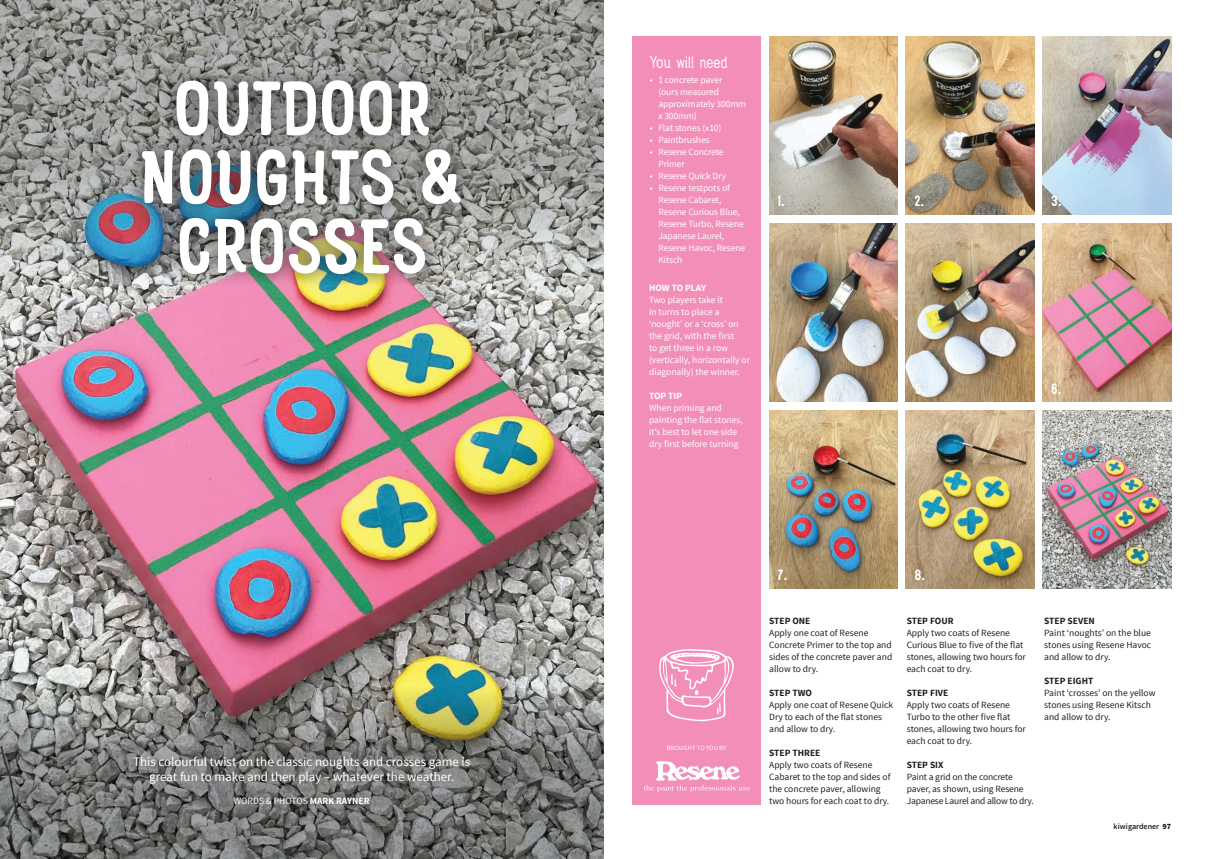
<style>
.page{position:relative;width:1208px;height:859px;background:#fff}
.page>*{position:absolute;margin:0;border:0;box-sizing:border-box;transform-origin:0 0}
.t1{font:82px/69px "Rainier North 700";color:#fff;text-align:center}
.t2{font:18px "Rainier North 300";letter-spacing:-.01em;color:#fff}
.t3{font:16px "Rainier North 700";color:#fff}
.t4{font:13px/15px "Source Sans Pro";color:#fff;text-align:center}
.t5{font:9.5px/12px "Source Sans Pro";color:#231f20}
.t6{font:9.5px/12px "Source Sans Pro";letter-spacing:-.01em;color:#fff}
.t7{font:700 9.5px "Source Sans Pro";color:#231f20}
.t8{font:700 9.5px "Source Sans Pro";letter-spacing:-.005em;color:#fff}
.t9{font:600 8px "Source Sans Pro";color:#231f20}
.t10{font:6.5px "Source Sans Pro";letter-spacing:.02em;color:#fff}
.s1{font-weight:700}
.s2{font-weight:900}
</style>
<div class="page">
<img style="left:0;top:302px;width:604px;height:373px">
<svg style="left:0;top:675px;width:604px;height:184px;background:#777773"></svg>
<svg style="left:0;top:0;width:604px;height:302px;background:#969693"></svg>
<div style="left:632px;top:37px;width:128px;height:768px;background:#f38eb9"></div>
<div style="left:127px;top:65px;width:348px;height:224px;background:#231f20;opacity:.75"></div>
<svg style="left:659px;top:649px;width:75px;height:73px"></svg>
<svg style="left:644px;top:761px;width:106px;height:31px"></svg>
<img style="left:906px;top:37px;width:128px;height:178px">
<img style="left:769px;top:37px;width:128px;height:178px">
<img style="left:769px;top:224px;width:128px;height:178px">
<img style="left:1042px;top:224px;width:129px;height:178px">
<img style="left:1042px;top:411px;width:129px;height:178px">
<img style="left:906px;top:411px;width:128px;height:178px">
<img style="left:906px;top:224px;width:128px;height:178px">
<img style="left:1042px;top:37px;width:129px;height:178px">
<img style="left:769px;top:411px;width:128px;height:178px">
<div style="left:772px;top:190px;width:18px;height:23px;background:#231f20;opacity:.19"></div>
<div style="left:909px;top:190px;width:20px;height:23px;background:#231f20;opacity:.19"></div>
<div style="left:772px;top:378px;width:20px;height:22px;background:#231f20;opacity:.19"></div>
<div style="left:909px;top:377px;width:21px;height:23px;background:#231f20;opacity:.19"></div>
<div style="left:1045px;top:377px;width:21px;height:23px;background:#231f20;opacity:.19"></div>
<div style="left:909px;top:564px;width:21px;height:23px;background:#231f20;opacity:.19"></div>
<div style="left:1046px;top:190px;width:20px;height:23px;background:#231f20;opacity:.19"></div>
<div style="left:772px;top:564px;width:20px;height:23px;background:#231f20;opacity:.19"></div>
<h1 class="t1" style="left:140px;top:75px;width:325px">OUTDOOR<br>NOUGHTS &amp;<br>CROSSES</h1>
<h3 class="t4" style="left:133px;top:754px;width:339px">This colourful twist on the classic noughts and crosses game is great fun to make and then play – whatever the weather.</h3>
<p class="t6" style="left:234px;top:795px;width:137px">Words &amp; Photos <span class="s1">MARK RAYNER</span></p>
<h2 class="t2" style="left:650px;top:52px;width:79px">You will need</h2>
<p class="t6" style="left:658px;top:74px;width:89px;text-indent:-9px">• 1 concrete paver<br>(ours measured approximately 300mm x 300mm)</p>
<p class="t6" style="left:650px;top:122px;width:73px">• Flat stones (x10)</p>
<p class="t6" style="left:650px;top:134px;width:61px">• Paintbrushes</p>
<p class="t6" style="left:658px;top:146px;width:67px;text-indent:-9px">• Resene Concrete<br>Primer</p>
<p class="t6" style="left:650px;top:170px;width:78px">• Resene Quick Dry</p>
<p class="t6" style="left:658px;top:182px;width:88px;text-indent:-9px">• Resene testpots of<br>Resene Cabaret,<br>Resene Curious Blue,<br>Resene Turbo, Resene<br>Japanese Laurel,<br>Resene Havoc, Resene<br>Kitsch</p>
<p class="t8" style="left:649px;top:281px;width:58px">HOW TO PLAY</p>
<p class="t6" style="left:649px;top:294px;width:102px">Two players take it<br>in turns to place a ‘nought’ or a ‘cross’ on the grid, with the first<br>to get three in a row (vertically, horizontally or diagonally) the winner.</p>
<p class="t8" style="left:649px;top:389px;width:35px">TO P TIP</p>
<p class="t6" style="left:649px;top:402px;width:95px">When priming and painting the flat stones, it’s best to let one side dry first before turning</p>
<h3 class="t3" style="left:777px;top:192px;width:9px">1.</h3>
<h3 class="t3" style="left:914px;top:192px;width:11px">2.</h3>
<h3 class="t3" style="left:1051px;top:192px;width:12px">3.</h3>
<h3 class="t3" style="left:777px;top:379px;width:12px">4.</h3>
<h3 class="t3" style="left:915px;top:379px;width:11px">5.</h3>
<h3 class="t3" style="left:1051px;top:379px;width:11px">6.</h3>
<p class="t10" style="left:667px;top:744px;width:61px">brought to you by</p>
<h3 class="t3" style="left:777px;top:566px;width:11px">7.</h3>
<h3 class="t3" style="left:914px;top:566px;width:12px">8.</h3>
<p class="t7" style="left:769px;top:615px;width:43px">STEP ONE</p>
<p class="t5" style="left:769px;top:627px;width:125px">Apply one coat of Resene<br>Concrete Primer to the top and sides of the concrete paver and allow to dry.</p>
<p class="t7" style="left:769px;top:687px;width:43px">STEP TWO</p>
<p class="t5" style="left:769px;top:699px;width:125px">Apply one coat of Resene Quick<br>Dry to each of the flat stones and allow to dry.</p>
<p class="t7" style="left:769px;top:747px;width:53px">STEP THREE</p>
<p class="t5" style="left:769px;top:759px;width:123px">Apply two coats of Resene<br>Cabaret to the top and sides of the concrete paver, allowing two hours for each coat to dry.</p>
<p class="t7" style="left:906px;top:615px;width:48px">STEP FOUR</p>
<p class="t5" style="left:906px;top:627px;width:121px">Apply two coats of Resene<br>Curious Blue to five of the flat stones, allowing two hours for each coat to dry.</p>
<p class="t7" style="left:906px;top:687px;width:43px">STEP FIVE</p>
<p class="t5" style="left:906px;top:699px;width:121px">Apply two coats of Resene<br>Turbo to the other five flat stones, allowing two hours for each coat to dry.</p>
<p class="t7" style="left:906px;top:759px;width:38px">STEP SIX</p>
<p class="t5" style="left:906px;top:771px;width:128px">Paint a grid on the concrete paver, as shown, using Resene<br>Japanese Laurel and allow to dry.</p>
<p class="t7" style="left:1044px;top:615px;width:52px">STEP SEVEN</p>
<p class="t5" style="left:1044px;top:627px;width:109px;text-align:justify">Paint ‘noughts’ on the blue stones using Resene Havoc and allow to dry.</p>
<p class="t7" style="left:1044px;top:675px;width:51px">STEP EIGHT</p>
<p class="t5" style="left:1044px;top:687px;width:113px">Paint ‘crosses’ on the yellow stones using Resene Kitsch and allow to dry.</p>
<p class="t9" style="left:1113px;top:821px;width:59px">kiwigardener <span class="s2">97</span></p>
</div>
